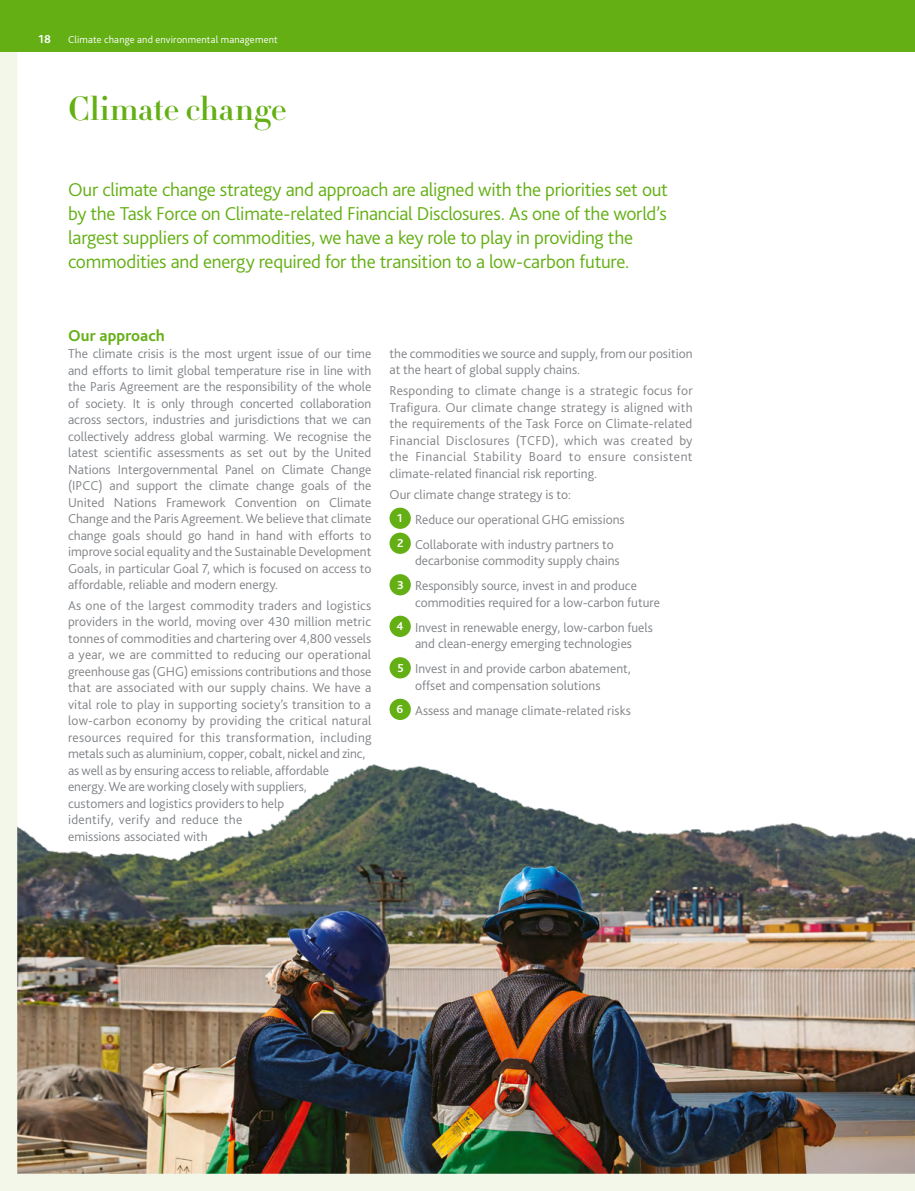
<style>
.page{position:relative;width:915px;height:1191px;background:#fff}
.page>*{position:absolute;margin:0;border:0;box-sizing:border-box;transform-origin:0 0}
.t1{font:700 33px "HTF Didot B16";letter-spacing:.005em;color:#63af14}
.t2{font:300 19.5px/24px "Bliss";letter-spacing:-.015em;color:#63af14}
.t3{font:700 16.5px "Bliss";letter-spacing:.005em;color:#63af14}
.t4{font:300 13.5px/16.5px "Bliss";color:#808387}
.t5{font:700 12px "Bliss";color:#fff}
.t6{font:300 10.5px "Bliss";letter-spacing:.015em;color:#fff}
.s1{font-weight:700;font-size:12px;color:#fff}
</style>
<div class="page">
<img style="left:0;top:52px;width:914px;height:1139px">
<div style="left:0;top:0;width:914px;height:52px;background:#63af14"></div>
<div style="left:389px;top:507px;width:21px;height:22px;background:#63af14;border-radius:50%"></div>
<div style="left:389px;top:532px;width:21px;height:22px;background:#63af14;border-radius:50%"></div>
<div style="left:389px;top:574px;width:21px;height:21px;background:#63af14;border-radius:50%"></div>
<div style="left:389px;top:615px;width:21px;height:22px;background:#63af14;border-radius:50%"></div>
<div style="left:389px;top:657px;width:21px;height:21px;background:#63af14;border-radius:50%"></div>
<div style="left:389px;top:698px;width:21px;height:22px;background:#63af14;border-radius:50%"></div>
<p class="t5" style="left:39px;top:31px;width:14px">18</p>
<p class="t6" style="left:68px;top:33px;width:211px">Climate change and environmental management</p>
<h1 class="t1" style="left:68px;top:84px;width:220px">Climate change</h1>
<p class="t2" style="left:68px;top:177px;width:601px">Our climate change strategy and approach are aligned with the priorities set out by the Task Force on Climate-related Financial Disclosures. As one of the world’s largest suppliers of commodities, we have a key role to play in providing the commodities and energy required for the transition to a low-carbon future.</p>
<p class="t3" style="left:68px;top:325px;width:98px">Our approach</p>
<p class="t4" style="left:68px;top:345px;width:305px;text-align:justify">The climate crisis is the most urgent issue of our time and efforts to limit global temperature rise in line with the Paris Agreement are the responsibility of the whole of society. It is only through concerted collaboration across sectors, industries and jurisdictions that we can collectively address global warming. We recognise the latest scientific assessments as set out by the United Nations Intergovernmental Panel on Climate Change (IPCC) and support the climate change goals of the United Nations Framework Convention on Climate Change and the Paris Agreement. We believe that climate change goals should go hand in hand with efforts to improve social equality and the Sustainable Development Goals, in particular Goal 7, which is focused on access to affordable, reliable and modern energy.</p>
<p class="t4" style="left:68px;top:597px;width:305px">As one of the largest commodity traders and logistics providers in the world, moving over 430 million metric tonnes of commodities and chartering over 4,800 vessels a year, we are committed to reducing our operational greenhouse gas (GHG) emissions contributions and those that are associated with our supply chains. We have a vital role to play in supporting society’s transition to a low-carbon economy by providing the critical natural resources required for this transformation, including metals such as aluminium, copper, cobalt, nickel and zinc, as well as by ensuring access to reliable, affordable<br>energy. We are working closely with suppliers,<br>customers and logistics providers to help<br>identify, verify and reduce the<br>emissions associated with</p>
<p class="t4" style="left:389px;top:345px;width:304px">the commodities we source and supply, from our position at the heart of global supply chains.</p>
<p class="t4" style="left:389px;top:382px;width:304px;text-align:justify">Responding to climate change is a strategic focus for Trafigura. Our climate change strategy is aligned with the requirements of the Task Force on Climate-related Financial Disclosures (TCFD), which was created by the Financial Stability Board to ensure consistent climate-related financial risk reporting.</p>
<p class="t4" style="left:397px;top:481px;width:229px;line-height:25px;text-indent:-8px">Our climate change strategy is to:<br><span class="s1">1</span> Reduce our operational GHG emissions<br><span class="s1">2</span> Collaborate with industry partners to</p>
<p class="t4" style="left:397px;top:548px;width:241px;line-height:25px;text-align:center">decarbonise commodity supply chains<br><span class="s1">3</span> Responsibly source, invest in and produce</p>
<p class="t4" style="left:396px;top:589px;width:265px;line-height:25px;text-indent:19px">commodities required for a low-carbon future<br><span class="s1">4</span> Invest in renewable energy, low-carbon fuels</p>
<p class="t4" style="left:397px;top:631px;width:236px;line-height:25px;text-align:right">and clean-energy emerging technologies<br><span class="s1">5</span> Invest in and provide carbon abatement,</p>
<p class="t4" style="left:396px;top:672px;width:235px;line-height:25px;text-indent:18px">offset and compensation solutions<br><span class="s1">6</span> Assess and manage climate-related risks</p>
</div>
